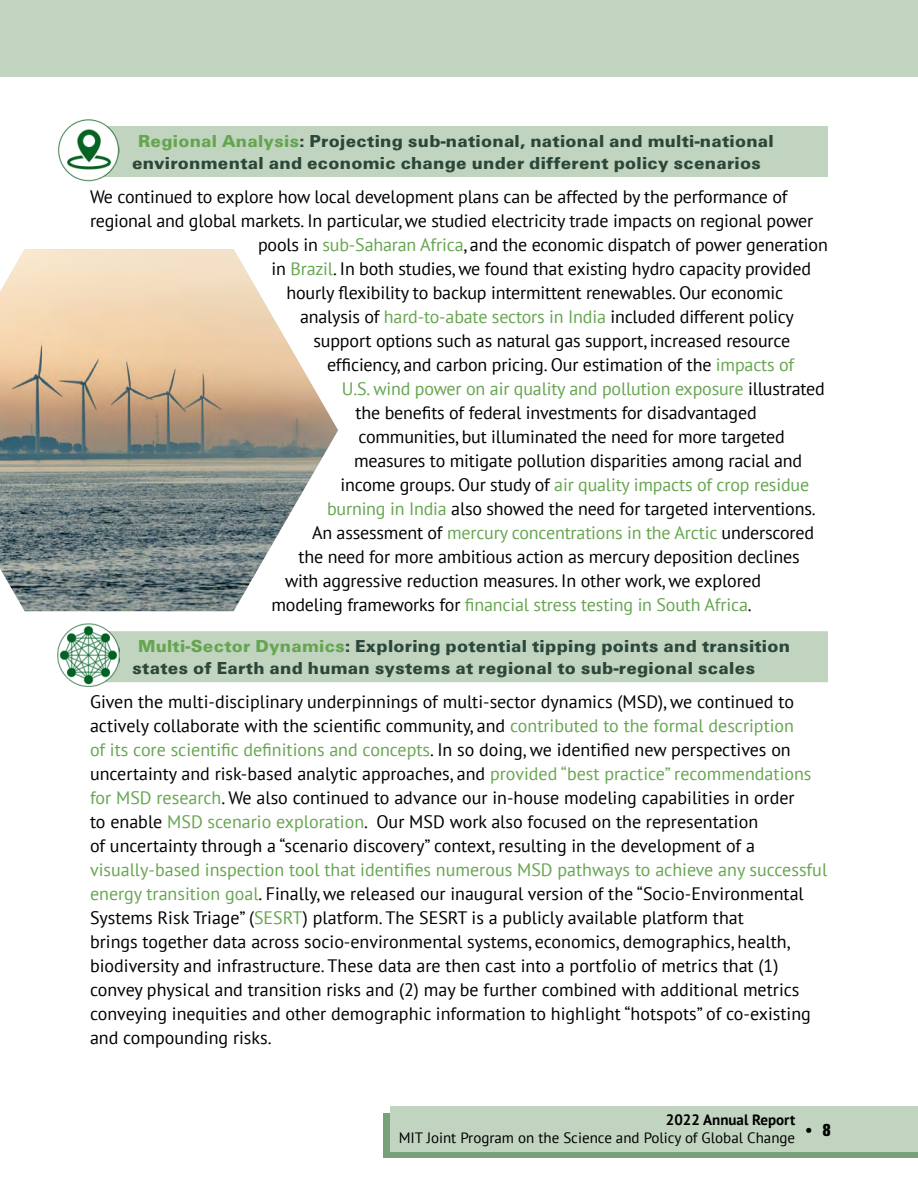
<style>
.page{position:relative;width:918px;height:1188px;background:#fff}
.page>*{position:absolute;margin:0;border:0;box-sizing:border-box;transform-origin:0 0}
.t1{font:18px/24px "PT Sans";color:#000}
.t2{font:900 18px/21.6px "Urbano";letter-spacing:.015em;color:#2c4739}
.t3{font:18px "PT Sans";letter-spacing:-.01em;color:#66a550}
.t4{font:15px/18px "PT Sans";color:#000}
.s1{color:#66a550}
.s2{color:#000}
.s3{font-weight:700}
</style>
<div class="page">
<img style="left:0;top:249px;width:338px;height:362px">
<div style="left:90px;top:126px;width:738px;height:51px;background:#c0d4c0"></div>
<div style="left:90px;top:631px;width:738px;height:51px;background:#c0d4c0"></div>
<img style="left:57px;top:119px;width:63px;height:63px">
<img style="left:57px;top:624px;width:63px;height:63px">
<svg style="left:383px;top:1113px;width:535px;height:45px;background:#80a782"></svg>
<div style="left:390px;top:1106px;width:528px;height:45px;background:#c0d4c0"></div>
<div style="left:0;top:0;width:918px;height:76px;background:#c0d4c0"></div>
<p class="t2" style="left:132px;top:130px;width:643px;text-indent:6px"><span class="s1">Regional Analysis</span>: Projecting sub‑national, national and multi‑national environmental and economic change under different policy scenarios</p>
<p class="t1" style="left:90px;top:184px;width:699px">We continued to explore how local development plans can be affected by the performance of</p>
<p class="t1" style="left:90px;top:208px;width:725px">regional and global markets. In particular, we studied electricity trade impacts on regional power</p>
<p class="t1" style="left:258px;top:232px;width:571px">pools in <span class="s1">sub‑Saharan Africa</span>, and the economic dispatch of power generation</p>
<p class="t1" style="left:272px;top:256px;width:541px">in <span class="s1">Brazil</span>. In both studies, we found that existing hydro capacity provided</p>
<p class="t1" style="left:286px;top:280px;width:498px">hourly flexibility to backup intermittent renewables. Our economic</p>
<p class="t1" style="left:300px;top:304px;width:495px">analysis of <span class="s1">hard‑to‑abate sectors in India</span> included different policy</p>
<p class="t1" style="left:314px;top:328px;width:478px">support options such as natural gas support, increased resource</p>
<p class="t1" style="left:327px;top:352px;width:469px">efficiency, and carbon pricing. Our estimation of the <span class="s1">impacts of</span></p>
<p class="t3" style="left:342px;top:377px;width:484px">U.S. wind power on air quality and pollution exposure <span class="s2">illustrated</span></p>
<p class="t1" style="left:355px;top:400px;width:403px">the benefits of federal investments for disadvantaged</p>
<p class="t1" style="left:358px;top:424px;width:428px">communities, but illuminated the need for more targeted</p>
<p class="t1" style="left:354px;top:448px;width:450px">measures to mitigate pollution disparities among racial and</p>
<p class="t3" style="left:340px;top:473px;width:470px"><span class="s2">income groups. Our study of</span> air quality impacts of crop residue</p>
<p class="t1" style="left:327px;top:496px;width:490px"><span class="s1">burning in India</span> also showed the need for targeted interventions.</p>
<p class="t3" style="left:312px;top:521px;width:504px"><span class="s2">An assessment of</span> mercury concentrations in the Arctic <span class="s2">underscored</span></p>
<p class="t1" style="left:299px;top:544px;width:503px">the need for more ambitious action as mercury deposition declines</p>
<p class="t1" style="left:285px;top:568px;width:478px">with aggressive reduction measures. In other work, we explored</p>
<p class="t3" style="left:272px;top:593px;width:482px"><span class="s2">modeling frameworks for</span> financial stress testing in South Africa<span class="s2">.</span></p>
<p class="t2" style="left:132px;top:635px;width:660px;text-indent:6px"><span class="s1">Multi‑Sector Dynamics</span>: Exploring potential tipping points and transition states of Earth and human systems at regional to sub‑regional scales</p>
<p class="t1" style="left:90px;top:689px;width:723px">Given the multi‑disciplinary underpinnings of multi‑sector dynamics (MSD), we continued to actively collaborate with the scientific community, and <span class="s1">contributed to the formal description of its core scientific definitions and concepts</span>. In so doing, we identified new perspectives on uncertainty and risk‑based analytic approaches, and <span class="s1">provided “best practice” recommendations for MSD research</span>. We also continued to advance our in‑house modeling capabilities in order to enable <span class="s1">MSD scenario exploration</span>. Our MSD work also focused on the representation<br>of uncertainty through a “scenario discovery” context, resulting in the development of a</p>
<p class="t1" style="left:90px;top:857px;width:739px"><span class="s1">visually‑based inspection tool that identifies numerous MSD pathways to achieve any successful energy transition goal</span>. Finally, we released our inaugural version of the “Socio‑Environmental Systems Risk Triage” (<span class="s1">SESRT</span>) platform. The SESRT is a publicly available platform that<br>brings together data across socio‑environmental systems, economics, demographics, health, biodiversity and infrastructure. These data are then cast into a portfolio of metrics that (1) convey physical and transition risks and (2) may be further combined with additional metrics conveying inequities and other demographic information to highlight “hotspots” of co‑existing and compounding risks.</p>
<p class="t4" style="left:399px;top:1111px;width:434px;text-indent:267px"><span class="s3">2022 Annual Report<br></span>MIT Joint Program on the Science and Policy of Global Change <sup>•</sup> <sup>8</sup></p>
</div>
